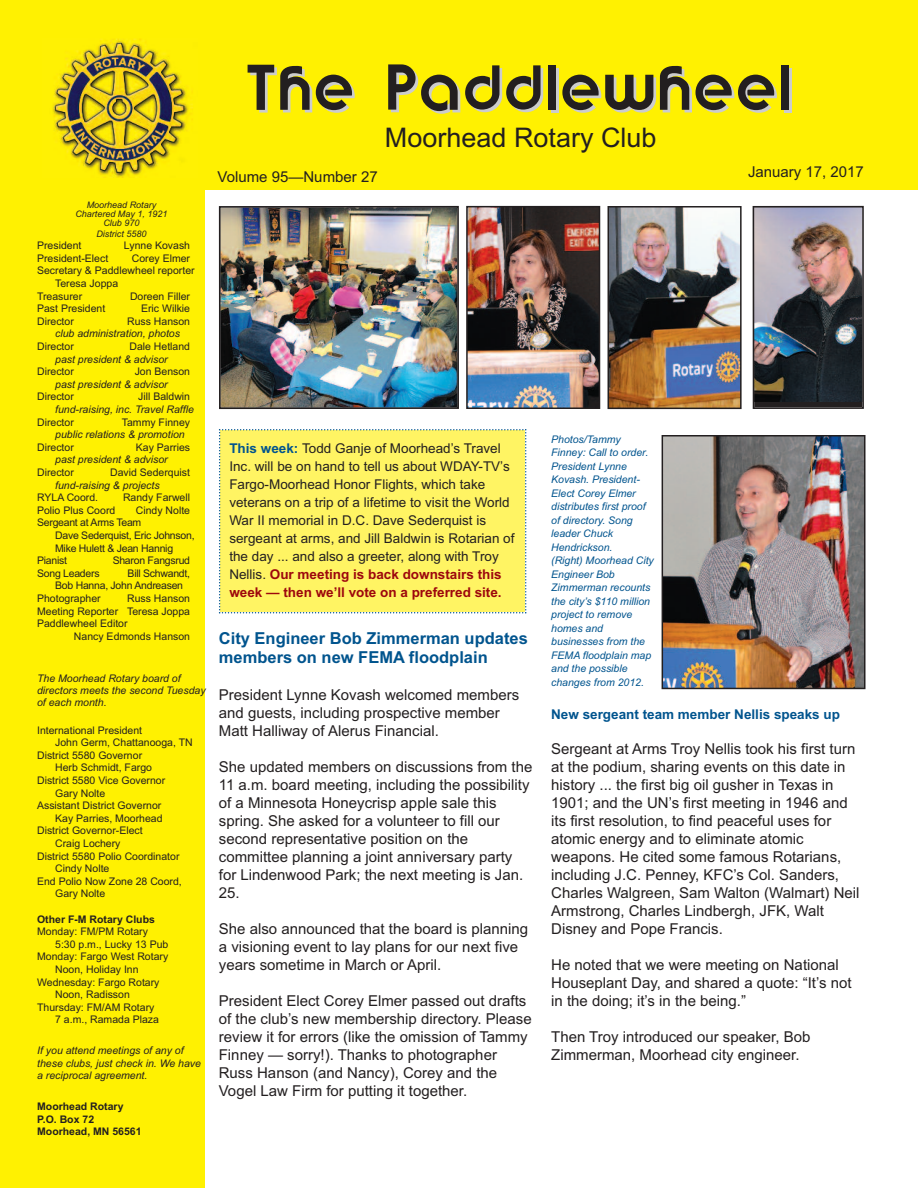
<style>
.page{position:relative;width:918px;height:1188px;background:#fff}
.page>*{position:absolute;margin:0;border:0;box-sizing:border-box;transform-origin:0 0}
.t1{font:54px "Brandish";letter-spacing:.05em;color:#231f20}
.t2{font:27px "Arial";color:#231f20}
.t3{font:700 16.5px/19.8px "Arial";color:#00548e}
.t4{font:15px/18px "Arial";color:#231f20}
.t5{font:13.5px/18px "Arial";color:#231f20}
.t6{font:700 13.5px "Arial";color:#00548e}
.t7{font:10.5px/12.6px "Arial";color:#231f20;text-align:justify}
.t8{font:italic 10.5px/12px "Arial";color:#231f20}
.t9{font:italic 10.5px/13.5px "Arial";color:#00548e}
.t10{font:10.5px/12.6px "Arial";letter-spacing:-.025em;color:#231f20}
.t11{font:700 10.5px/12.6px "Arial";color:#231f20}
.t12{font:italic 9px/9px "Arial";color:#231f20;text-align:center}
.s1{font-weight:700;color:#00548e}
.s2{font-weight:700;color:#9d070d}
</style>
<div class="page">
<div style="left:0;top:0;width:205px;height:1188px;background:#fff101"></div>
<div style="left:0;top:0;width:918px;height:190px;background:#fff101"></div>
<img style="left:52px;top:39px;width:141px;height:139px">
<div style="left:219px;top:429px;width:307px;height:185px;background:#fff463"></div>
<img style="left:222px;top:209px;width:234px;height:197px">
<div style="left:219px;top:206px;width:240px;height:203px;border:2px solid #231f20"></div>
<img style="left:665px;top:438px;width:198px;height:248px">
<div style="left:662px;top:435px;width:204px;height:254px;border:2px solid #231f20"></div>
<svg style="left:756px;top:401px;width:105px;height:5px"></svg>
<img style="left:756px;top:209px;width:105px;height:192px">
<div style="left:753px;top:206px;width:111px;height:203px;border:2px solid #231f20"></div>
<img style="left:611px;top:209px;width:128px;height:197px">
<div style="left:608px;top:206px;width:134px;height:203px;border:2px solid #231f20"></div>
<img style="left:469px;top:209px;width:128px;height:197px">
<div style="left:466px;top:206px;width:134px;height:203px;border:2px solid #231f20"></div>
<p class="t12" style="left:75px;top:200px;width:94px">Moorhead Rotary<br>Chartered May 1, 1921<br>Club 970</p>
<p class="t12" style="left:96px;top:229px;width:52px">District 5580</p>
<p class="t7" style="left:37px;top:239px;width:46px">President</p>
<p class="t7" style="left:124px;top:239px;width:68px">Lynne Kovash</p>
<p class="t7" style="left:37px;top:252px;width:73px">President-Elect</p>
<p class="t7" style="left:132px;top:252px;width:60px">Corey Elmer</p>
<p class="t7" style="left:37px;top:264px;width:159px">Secretary &amp; Paddlewheel reporter</p>
<p class="t7" style="left:55px;top:277px;width:65px">Teresa Joppa</p>
<p class="t7" style="left:37px;top:290px;width:47px">Treasurer</p>
<p class="t7" style="left:130px;top:290px;width:62px">Doreen Filler</p>
<p class="t7" style="left:37px;top:302px;width:70px">Past President</p>
<p class="t7" style="left:141px;top:302px;width:50px">Eric Wilkie</p>
<p class="t7" style="left:37px;top:315px;width:38px">Director</p>
<p class="t7" style="left:127px;top:315px;width:65px">Russ Hanson</p>
<p class="t8" style="left:55px;top:328px;width:126px">club administration, photos</p>
<p class="t7" style="left:37px;top:340px;width:38px">Director</p>
<p class="t7" style="left:129px;top:340px;width:62px">Dale Hetland</p>
<p class="t8" style="left:55px;top:353px;width:114px">past president &amp; advisor</p>
<p class="t7" style="left:37px;top:365px;width:38px">Director</p>
<p class="t7" style="left:135px;top:365px;width:57px">Jon Benson</p>
<p class="t8" style="left:55px;top:378px;width:114px">past president &amp; advisor</p>
<p class="t7" style="left:37px;top:390px;width:38px">Director</p>
<p class="t7" style="left:138px;top:390px;width:53px">Jill Baldwin</p>
<p class="t8" style="left:55px;top:403px;width:140px">fund-raising, inc. Travel Raffle</p>
<p class="t7" style="left:37px;top:416px;width:38px">Director</p>
<p class="t7" style="left:122px;top:416px;width:70px">Tammy Finney</p>
<p class="t8" style="left:55px;top:429px;width:131px">public relations &amp; promotion</p>
<p class="t7" style="left:37px;top:441px;width:38px">Director</p>
<p class="t7" style="left:136px;top:441px;width:56px">Kay Parries</p>
<p class="t8" style="left:55px;top:454px;width:114px">past president &amp; advisor</p>
<p class="t7" style="left:37px;top:466px;width:38px">Director</p>
<p class="t7" style="left:110px;top:466px;width:81px">David Sederquist</p>
<p class="t8" style="left:55px;top:479px;width:106px">fund-raising &amp; projects</p>
<p class="t7" style="left:37px;top:491px;width:63px">RYLA Coord.</p>
<p class="t7" style="left:123px;top:491px;width:69px">Randy Farwell</p>
<p class="t7" style="left:37px;top:504px;width:80px">Polio Plus Coord</p>
<p class="t10" style="left:37px;top:504px;width:154px;text-indent:99px">Cindy Nolte<br>Sergeant at Arms Team</p>
<p class="t10" style="left:55px;top:529px;width:141px">Dave Sederquist, Eric Johnson,</p>
<p class="t10" style="left:55px;top:542px;width:120px">Mike Hulett &amp; Jean Hannig</p>
<p class="t10" style="left:37px;top:554px;width:31px">Pianist</p>
<p class="t10" style="left:113px;top:554px;width:79px">Sharon Fangsrud</p>
<p class="t10" style="left:37px;top:567px;width:64px">Song Leaders</p>
<p class="t10" style="left:128px;top:567px;width:64px">Bill Schwandt,</p>
<p class="t10" style="left:55px;top:579px;width:129px">Bob Hanna, John Andreasen</p>
<p class="t7" style="left:37px;top:592px;width:65px">Photographer</p>
<p class="t7" style="left:37px;top:592px;width:154px;text-indent:90px">Russ Hanson Meeting Reporter Teresa Joppa Paddlewheel Editor</p>
<p class="t7" style="left:74px;top:630px;width:118px">Nancy Edmonds Hanson</p>
<p class="t8" style="left:37px;top:673px;width:170px">The Moorhead Rotary board of directors meets the second Tuesday of each month.</p>
<p class="t7" style="left:37px;top:724px;width:107px">International President</p>
<p class="t7" style="left:55px;top:736px;width:139px">John Germ, Chattanooga, TN</p>
<p class="t7" style="left:37px;top:749px;width:107px">District 5580 Governor</p>
<p class="t7" style="left:55px;top:762px;width:98px">Herb Schmidt, Fargo</p>
<p class="t7" style="left:37px;top:774px;width:130px">District 5580 Vice Governor</p>
<p class="t7" style="left:55px;top:787px;width:52px">Gary Nolte</p>
<p class="t7" style="left:37px;top:799px;width:126px">Assistant District Governor</p>
<p class="t7" style="left:55px;top:812px;width:109px">Kay Parries, Moorhead</p>
<p class="t7" style="left:37px;top:825px;width:107px">District Governor-Elect</p>
<p class="t7" style="left:55px;top:837px;width:67px">Craig Lochery</p>
<p class="t7" style="left:37px;top:850px;width:144px">District 5580 Polio Coordinator</p>
<p class="t7" style="left:55px;top:862px;width:56px">Cindy Nolte</p>
<p class="t7" style="left:37px;top:875px;width:146px">End Polio Now Zone 28 Coord,</p>
<p class="t7" style="left:55px;top:888px;width:52px">Gary Nolte</p>
<p class="t11" style="left:37px;top:913px;width:119px">Other F-M Rotary Clubs</p>
<p class="t7" style="left:37px;top:925px;width:112px">Monday: FM/PM Rotary</p>
<p class="t7" style="left:55px;top:938px;width:115px">5:30 p.m., Lucky 13 Pub</p>
<p class="t7" style="left:37px;top:951px;width:133px">Monday: Fargo West Rotary</p>
<p class="t7" style="left:55px;top:963px;width:85px">Noon, Holiday Inn</p>
<p class="t7" style="left:37px;top:976px;width:124px">Wednesday: Fargo Rotary</p>
<p class="t7" style="left:55px;top:988px;width:76px">Noon, Radisson</p>
<p class="t7" style="left:37px;top:1001px;width:119px">Thursday: FM/AM Rotary</p>
<p class="t7" style="left:55px;top:1014px;width:105px">7 a.m., Ramada Plaza</p>
<p class="t8" style="left:37px;top:1044px;width:165px;line-height:12.6px">If you attend meetings of any of these clubs, just check in. We have a reciprocal agreement.</p>
<p class="t11" style="left:37px;top:1100px;width:106px">Moorhead Rotary<br>P.O. Box 72<br>Moorhead, MN 56561</p>
<h1 class="t1" style="left:245px;top:60px;width:548px">The Paddlewheel</h1>
<h2 class="t2" style="left:385px;top:122px;width:273px">Moorhead Rotary Club</h2>
<p class="t4" style="left:748px;top:163px;width:117px">January 17, 2017</p>
<p class="t4" style="left:218px;top:168px;width:162px">Volume 95—Number 27</p>
<p class="t5" style="left:229px;top:439px;width:287px"><span class="s1">This week:</span> Todd Ganje of Moorhead’s Travel Inc. will be on hand to tell us about WDAY-TV’s Fargo-Moorhead Honor Flights, which take veterans on a trip of a lifetime to visit the World War II memorial in D.C. Dave Sederquist is sergeant at arms, and Jill Baldwin is Rotarian of the day ... and also a greeter, along with Troy Nellis. <span class="s2">Our meeting is back downstairs this week — then we’ll vote on a preferred site.</span></p>
<p class="t9" style="left:551px;top:432px;width:104px">Photos/Tammy<br>Finney: Call to order.<br>President Lynne<br>Kovash. President-<br>Elect Corey Elmer distributes first proof of directory. Song leader Chuck<br>Hendrickson.<br>(Right) Moorhead City<br>Engineer Bob<br>Zimmerman recounts the city’s $110 million project to remove homes and businesses from the<br>FEMA floodplain map and the possible changes from 2012.</p>
<p class="t3" style="left:219px;top:628px;width:310px">City Engineer Bob Zimmerman updates members on new FEMA floodplain</p>
<p class="t4" style="left:219px;top:686px;width:302px">President Lynne Kovash welcomed members and guests, including prospective member<br>Matt Halliway of Alerus Financial.</p>
<p class="t4" style="left:219px;top:758px;width:315px">She updated members on discussions from the 11 a.m. board meeting, including the possibility of a Minnesota Honeycrisp apple sale this spring. She asked for a volunteer to fill our second representative position on the committee planning a joint anniversary party for Lindenwood Park; the next meeting is Jan.<br>25.</p>
<p class="t4" style="left:219px;top:920px;width:311px">She also announced that the board is planning a visioning event to lay plans for our next five years sometime in March or April.</p>
<p class="t4" style="left:219px;top:992px;width:314px">President Elect Corey Elmer passed out drafts of the club’s new membership directory. Please review it for errors (like the omission of Tammy Finney — sorry!). Thanks to photographer Russ Hanson (and Nancy), Corey and the Vogel Law Firm for putting it together.</p>
<p class="t6" style="left:551px;top:706px;width:290px">New sergeant team member Nellis speaks up</p>
<p class="t4" style="left:551px;top:740px;width:310px">Sergeant at Arms Troy Nellis took his first turn at the podium, sharing events on this date in history ... the first big oil gusher in Texas in 1901; and the UN’s first meeting in 1946 and its first resolution, to find peaceful uses for atomic energy and to eliminate atomic weapons. He cited some famous Rotarians, including J.C. Penney, KFC’s Col. Sanders, Charles Walgreen, Sam Walton (Walmart) Neil Armstrong, Charles Lindbergh, JFK, Walt Disney and Pope Francis.</p>
<p class="t4" style="left:551px;top:956px;width:302px">He noted that we were meeting on National<br>Houseplant Day, and shared a quote: “It’s not in the doing; it’s in the being.”</p>
<p class="t4" style="left:551px;top:1028px;width:261px">Then Troy introduced our speaker, Bob<br>Zimmerman, Moorhead city engineer.</p>
</div>
